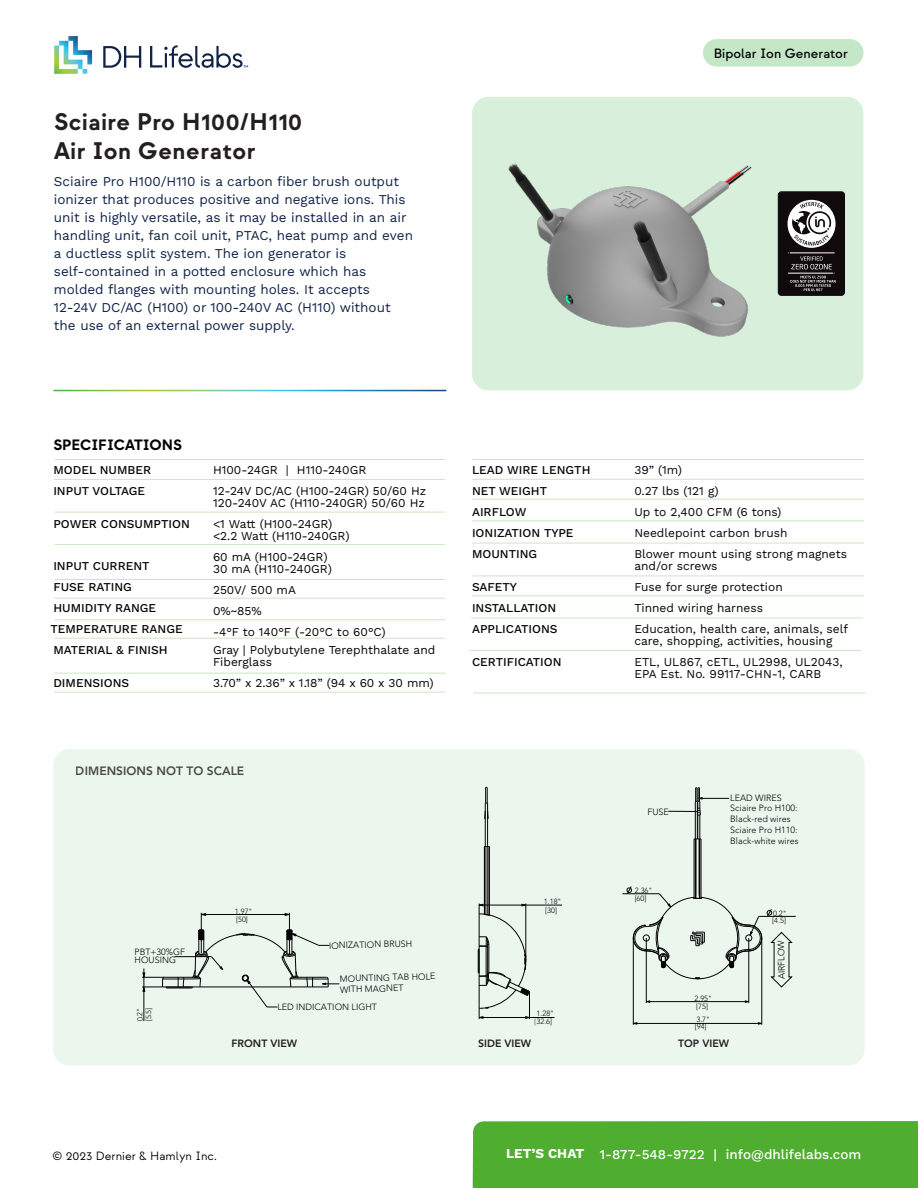
<style>
.page{position:relative;width:918px;height:1188px;background:#fff}
.page>*{position:absolute;margin:0;border:0;box-sizing:border-box;transform-origin:0 0}
.t1{font:700 24px/28.8px "Strawford";letter-spacing:.025em;color:#231f20}
.t2{font:700 15px "Strawford";color:#040503}
.t3{font:13.5px/18px "Work Sans";color:#112348}
.t4{font:13.5px "Work Sans";color:#fff}
.t5{font:500 13.5px "Strawford";color:#050504}
.t6{font:12px/21px "Work Sans";color:#040503}
.t7{font:12px "Strawford";color:#040503}
.t8{font:800 12px "Avenir LT Std";color:#231f20}
.t9{font:800 10.5px "Avenir LT Std";color:#231f20}
.t10{font:300 9px/10.8px "Avenir LT Std";color:#030303}
.t11{font:300 7.65px "Avenir LT Std";color:#030303}
.t12{font:300 7.5px/7.8px "Avenir LT Std";color:#030303}
.s1{font-family:"Adobe Song Std"}
</style>
<div class="page">
<div style="left:53px;top:749px;width:812px;height:316px;background:#ebf7ed;border-radius:16px"></div>
<div style="left:472px;top:97px;width:391px;height:293px;background:#d8efdb;border-radius:16px"></div>
<hr style="left:54px;top:479px;width:391px;height:1px;background:#4fad2f">
<hr style="left:54px;top:459px;width:391px;height:1px;background:#4fad2f">
<hr style="left:472px;top:459px;width:392px;height:1px;background:#4fad2f">
<hr style="left:54px;top:512px;width:391px;height:1px;background:#4fad2f">
<hr style="left:54px;top:544px;width:391px;height:1px;background:#4fad2f">
<hr style="left:54px;top:579px;width:391px;height:1px;background:#4fad2f">
<hr style="left:54px;top:598px;width:391px;height:1px;background:#4fad2f">
<hr style="left:54px;top:619px;width:391px;height:1px;background:#4fad2f">
<hr style="left:54px;top:673px;width:391px;height:1px;background:#4fad2f">
<hr style="left:54px;top:692px;width:391px;height:1px;background:#4fad2f">
<hr style="left:472px;top:499px;width:392px;height:1px;background:#4fad2f">
<hr style="left:472px;top:479px;width:392px;height:1px;background:#4fad2f">
<hr style="left:470px;top:650px;width:391px;height:1px;background:#4fad2f">
<hr style="left:472px;top:543px;width:392px;height:1px;background:#4fad2f">
<hr style="left:472px;top:576px;width:392px;height:1px;background:#4fad2f">
<hr style="left:472px;top:595px;width:392px;height:1px;background:#4fad2f">
<hr style="left:471px;top:618px;width:392px;height:1px;background:#4fad2f">
<div style="left:778px;top:192px;width:67px;height:103px;background:#110a0c;border-radius:3px"></div>
<div style="left:778px;top:192px;width:67px;height:104px;border:1px solid #110a0c;border-radius:3px"></div>
<svg style="left:788px;top:200px;width:48px;height:91px"></svg>
<svg style="left:150px;top:45px;width:98px;height:23px"></svg>
<svg style="left:54px;top:36px;width:38px;height:38px"></svg>
<svg style="left:103px;top:46px;width:38px;height:22px"></svg>
<div style="left:473px;top:1121px;width:445px;height:67px;background:#4fad2f"></div>
<svg style="left:202px;top:913px;width:4px;height:3px"></svg>
<svg style="left:284px;top:913px;width:5px;height:3px"></svg>
<hr style="left:144px;top:991px;width:1px;height:30px;background:#030303">
<hr style="left:201px;top:913px;width:1px;height:40px;background:#030303">
<hr style="left:206px;top:914px;width:79px;height:1px;background:#030303">
<hr style="left:289px;top:913px;width:1px;height:41px;background:#030303">
<svg style="left:142px;top:929px;width:197px;height:79px"></svg>
<svg style="left:758px;top:1022px;width:4px;height:3px"></svg>
<svg style="left:745px;top:1000px;width:4px;height:3px"></svg>
<hr style="left:637px;top:1023px;width:121px;height:1px;background:#030303">
<hr style="left:633px;top:938px;width:1px;height:87px;background:#030303">
<hr style="left:650px;top:1001px;width:95px;height:1px;background:#030303">
<hr style="left:646px;top:938px;width:1px;height:65px;background:#030303">
<hr style="left:759px;top:916px;width:37px;height:1px;background:#030303">
<hr style="left:622px;top:893px;width:37px;height:1px;background:#030303">
<hr style="left:749px;top:938px;width:1px;height:65px;background:#030303">
<hr style="left:762px;top:938px;width:1px;height:87px;background:#030303">
<hr style="left:694px;top:839px;width:1px;height:59px;background:#030303">
<hr style="left:695px;top:839px;width:1px;height:55px;background:#030303">
<hr style="left:696px;top:839px;width:1px;height:55px;background:#030303">
<hr style="left:699px;top:839px;width:1px;height:55px;background:#030303">
<hr style="left:700px;top:839px;width:1px;height:58px;background:#030303">
<hr style="left:701px;top:839px;width:1px;height:59px;background:#030303">
<hr style="left:484px;top:847px;width:1px;height:67px;background:#030303">
<hr style="left:486px;top:847px;width:1px;height:68px;background:#030303">
<hr style="left:488px;top:847px;width:1px;height:68px;background:#030303">
<hr style="left:489px;top:847px;width:1px;height:68px;background:#030303">
<hr style="left:526px;top:905px;width:36px;height:1px;background:#030303">
<hr style="left:485px;top:803px;width:1px;height:44px;background:#030303">
<hr style="left:487px;top:803px;width:1px;height:44px;background:#030303">
<svg style="left:478px;top:904px;width:76px;height:115px"></svg>
<svg style="left:485px;top:811px;width:4px;height:9px"></svg>
<svg style="left:485px;top:787px;width:3px;height:17px"></svg>
<hr style="left:472px;top:521px;width:392px;height:1px;background:#4fad2f">
<svg style="left:627px;top:886px;width:166px;height:102px"></svg>
<svg style="left:668px;top:788px;width:61px;height:52px"></svg>
<hr style="left:54px;top:638px;width:391px;height:1px;background:#4fad2f">
<hr style="left:474px;top:693px;width:391px;height:1px;background:#4fad2f">
<div style="left:703px;top:39px;width:161px;height:28px;background:#c4e7c8;border-radius:14px"></div>
<img style="left:508px;top:163px;width:244px;height:174px">
<h1 class="t1" style="left:54px;top:108px;width:250px">Sciaire Pro H100/H110<br>Air Ion Generator</h1>
<p class="t3" style="left:54px;top:172px;width:361px">Sciaire Pro H100/H110 is a carbon fiber brush output ionizer that produces positive and negative ions. This unit is highly versatile, as it may be installed in an air handling unit, fan coil unit, PTAC, heat pump and even a ductless split system. The ion generator is self-contained in a potted enclosure which has molded flanges with mounting holes. It accepts 12-24V DC/AC (H100) or 100-240V AC (H110) without the use of an external power supply.</p>
<p class="t2" style="left:53px;top:436px;width:130px">SPECIFICATIONS</p>
<p class="t6" style="left:53px;top:459px;width:99px">MODEL NUMBER<br>INPUT VOLTAGE</p>
<p class="t6" style="left:53px;top:513px;width:138px">POWER CONSUMPTION</p>
<p class="t6" style="left:50px;top:555px;width:134px">INPUT CURRENT<br>FUSE RATING<br>HUMIDITY RANGE<br>TEMPERATURE RANGE<br>MATERIAL &amp; FINISH</p>
<p class="t6" style="left:53px;top:672px;width:78px">DIMENSIONS</p>
<p class="t6" style="left:213px;top:459px;width:215px">H100-24GR | H110-240GR<br>12-24V DC/AC (H100-24GR) 50/60 Hz</p>
<p class="t6" style="left:213px;top:492px;width:213px">120-240V AC (H110-240GR) 50/60 Hz &lt;1 Watt (H100-24GR)</p>
<p class="t6" style="left:213px;top:525px;width:138px">&lt;2.2 Watt (H110-240GR)<br>60 mA (H100-24GR)</p>
<p class="t6" style="left:213px;top:558px;width:174px">30 mA (H110-240GR)<br>250V/ 500 mA<br>0%~85%<br>-4°F to 140°F (-20°C to 60°C)</p>
<p class="t6" style="left:213px;top:644px;width:224px;line-height:12px">Gray | Polybutylene Terephthalate and<br>Fiberglass</p>
<p class="t6" style="left:213px;top:672px;width:222px">3.70” x 2.36” x 1.18” (94 x 60 x 30 mm)</p>
<p class="t8" style="left:76px;top:764px;width:170px">DIMENSIONS NOT TO SCALE</p>
<p class="t6" style="left:472px;top:459px;width:120px">LEAD WIRE LENGTH<br>NET WEIGHT<br>AIRFLOW<br>IONIZATION TYPE<br>MOUNTING</p>
<p class="t6" style="left:472px;top:576px;width:87px">SAFETY<br>INSTALLATION<br>APPLICATIONS</p>
<p class="t6" style="left:472px;top:651px;width:91px">CERTIFICATION</p>
<p class="t10" style="left:135px;top:948px;width:52px;line-height:8.2px">PBT+30%GF<br>HOUSING</p>
<p class="t12" style="left:136px;top:1022px;width:15px;rotate:-92deg">0.2"</p>
<p class="t12" style="left:145px;top:1021px;width:15px;rotate:-90deg">[5.5]</p>
<p class="t12" style="left:235px;top:907px;width:19px;line-height:8.2px">1.97" [50]</p>
<p class="t10" style="left:329px;top:941px;width:85px;rotate:-2deg">IONIZATION BRUSH</p>
<p class="t10" style="left:339px;top:974px;width:97px;rotate:-2deg">MOUNTING TAB HOLE<br>WITH MAGNET</p>
<p class="t10" style="left:277px;top:1001px;width:101px">LED INDICATION LIGHT</p>
<p class="t12" style="left:544px;top:897px;width:19px">1.18"</p>
<p class="t11" style="left:545px;top:906px;width:13px">[30]</p>
<p class="t11" style="left:537px;top:1009px;width:19px">1.28"</p>
<p class="t11" style="left:534px;top:1017px;width:20px"><span class="s1">[</span>32.6]</p>
<p class="t5" style="left:714px;top:45px;width:136px">Bipolar Ion Generator</p>
<p class="t6" style="left:634px;top:459px;width:214px">39” (1m)<br>0.27 lbs (121 g)<br>Up to 2,400 CFM (6 tons)<br>Needlepoint carbon brush<br>Blower mount using strong magnets</p>
<p class="t6" style="left:634px;top:555px;width:215px">and/or screws<br>Fuse for surge protection<br>Tinned wiring harness<br>Education, health care, animals, self</p>
<p class="t6" style="left:634px;top:630px;width:210px">care, shopping, activities, housing<br>ETL, UL867, cETL, UL2998, UL2043,</p>
<p class="t6" style="left:634px;top:663px;width:188px">EPA Est. No. 99117-CHN-1, CARB</p>
<p class="t10" style="left:647px;top:806px;width:23px">FUSE</p>
<p class="t12" style="left:635px;top:886px;width:19px">2.36" [60]</p>
<p class="t10" style="left:730px;top:792px;width:70px">LEAD WIRES<br>Sciaire Pro H100:<br>Black-red wires<br>Sciaire Pro H110:<br>Black-white wires</p>
<p class="t12" style="left:695px;top:994px;width:19px">2.95" [75]</p>
<p class="t12" style="left:695px;top:1016px;width:17px;line-height:7.1px">3.7" [94]</p>
<p class="t12" style="left:772px;top:910px;width:16px;line-height:7.1px">0.2" [4.5]</p>
<p class="t10" style="left:777px;top:980px;width:41px;rotate:-92deg">AIRFLOW</p>
<p class="t9" style="left:232px;top:1037px;width:67px">FRONT VIEW</p>
<p class="t9" style="left:478px;top:1037px;width:55px">SIDE VIEW</p>
<p class="t9" style="left:678px;top:1037px;width:52px">TOP VIEW</p>
<p class="t7" style="left:53px;top:1148px;width:166px">© 2023 Dernier &amp; Hamlyn Inc.</p>
<p class="t4" style="left:506px;top:1144px;width:357px">LET’S CHAT 1-877-548-9722 | info@dhlifelabs.com</p>
</div>
